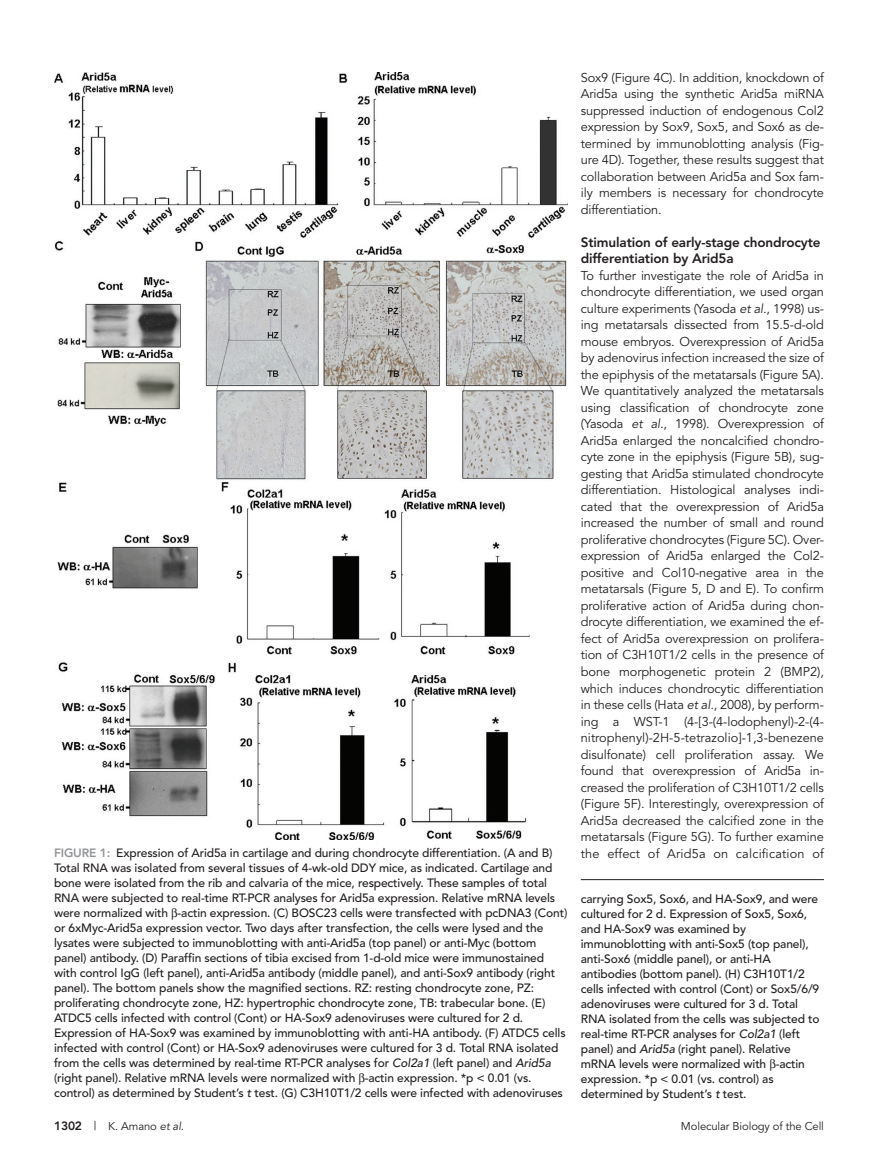
<style>
.page{position:relative;width:878px;height:1175px;background:#fff}
.page>*{position:absolute;margin:0;border:0;box-sizing:border-box;transform-origin:0 0}
.B_heads{font:800 13.5px/16.5px "Avenir";letter-spacing:-.01em;color:#231f20}
.Body_Text_avenir{font:12.75px/16.5px "Avenir";letter-spacing:-.005em;color:#231f20;text-align:justify}
.Body_Text_next_aveni{font:12.75px/16.5px "Avenir";letter-spacing:-.01em;color:#231f20;text-align:justify}
.Body_Text_avenir-2{font:12.75px "Avenir";letter-spacing:.015em;color:#231f20}
.Figure_caption{font:500 12px/15px "Avenir";letter-spacing:-.01em;color:#231f20}
.Body_Text_avenir-3{font:11.25px "Avenir";letter-spacing:-.01em;color:#231f20}
.s1{font-style:italic}
.s2{font-weight:800;color:#939598}
.s3{font-weight:800;font-size:12px}
.s4{font-size:12px}
</style>
<div class="page">
<img style="left:54px;top:72px;width:513px;height:768px">
<hr style="left:580px;top:879px;width:244px;height:1px;background:#231f20">
<p class="Body_Text_next_aveni" style="left:580px;top:69px;width:245px">Sox9 (Figure 4C). In addition, knockdown of Arid5a using the synthetic Arid5a miRNA suppressed induction of endogenous Col2 expression by Sox9, Sox5, and Sox6 as de&shy;termined by immunoblotting analysis (Fig&shy;ure 4D). Together, these results suggest that collaboration between Arid5a and Sox fam&shy;ily members is necessary for chondrocyte differentiation.</p>
<p class="B_heads" style="left:580px;top:234px;width:241px">Stimulation of early-stage chondrocyte differentiation by Arid5a</p>
<p class="Body_Text_avenir" style="left:580px;top:267px;width:245px">To further investigate the role of Arid5a in chondrocyte differentiation, we used organ culture experiments (Yasoda <span class="s1">et al.</span>, 1998) us&shy;ing metatarsals dissected from 15.5-d-old mouse embryos. Overexpression of Arid5a by adenovirus infection increased the size of the epiphysis of the metatarsals (Figure 5A).<br>We quantitatively analyzed the metatarsals using classification of chondrocyte zone (Yasoda <span class="s1">et al.</span>, 1998). Overexpression of Arid5a enlarged the noncalcified chondro&shy;cyte zone in the epiphysis (Figure 5B), sug&shy;gesting that Arid5a stimulated chondrocyte differentiation. Histological analyses indi&shy;cated that the overexpression of Arid5a increased the number of small and round proliferative chondrocytes (Figure 5C). Over&shy;expression of Arid5a enlarged the Col2- positive and Col10-negative area in the metatarsals (Figure 5, D and E). To confirm proliferative action of Arid5a during chon&shy;drocyte differentiation, we examined the ef&shy;fect of Arid5a overexpression on prolifera&shy;tion of C3H10T1/2 cells in the presence of bone morphogenetic protein 2 (BMP2), which induces chondrocytic differentiation in these cells (Hata <span class="s1">et al.</span>, 2008), by perform&shy;ing a WST-1 (4-[3-(4-lodophenyl)-2-(4- nitrophenyl)-2H-5-tetrazolio]-1,3-benezene disulfonate) cell proliferation assay. We found that overexpression of Arid5a in&shy;creased the proliferation of C3H10T1/2 cells (Figure 5F). Interestingly, overexpression of Arid5a decreased the calcified zone in the metatarsals (Figure 5G). To further examine</p>
<p class="Figure_caption" style="left:54px;top:846px;width:500px"><span class="s2">FIGURE 1:</span> Expression of Arid5a in cartilage and during chondrocyte differentiation. (A and B)</p>
<p class="Body_Text_avenir-2" style="left:580px;top:845px;width:244px">the effect of Arid5a on calcification of</p>
<p class="Figure_caption" style="left:54px;top:861px;width:515px">Total RNA was isolated from several tissues of 4-wk-old DDY mice, as indicated. Cartilage and bone were isolated from the rib and calvaria of the mice, respectively. These samples of total RNA were subjected to real-time RT-PCR analyses for Arid5a expression. Relative mRNA levels were normalized with -actin expression. (C) BOSC23 cells were transfected with pcDNA3 (Cont) or 6xMyc-Arid5a expression vector. Two days after transfection, the cells were lysed and the lysates were subjected to immunoblotting with anti-Arid5a (top panel) or anti-Myc (bottom panel) antibody. (D) Paraffin sections of tibia excised from 1-d-old mice were immunostained with control IgG (left panel), anti-Arid5a antibody (middle panel), and anti-Sox9 antibody (right panel). The bottom panels show the magnified sections. RZ: resting chondrocyte zone, PZ: proliferating chondrocyte zone, HZ: hypertrophic chondrocyte zone, TB: trabecular bone. (E)<br>ATDC5 cells infected with control (Cont) or HA-Sox9 adenoviruses were cultured for 2 d.<br>Expression of HA-Sox9 was examined by immunoblotting with anti-HA antibody. (F) ATDC5 cells infected with control (Cont) or HA-Sox9 adenoviruses were cultured for 3 d. Total RNA isolated from the cells was determined by real-time RT-PCR analyses for <span class="s1">Col2a1</span> (left panel) and <span class="s1">Arid5a </span>(right panel). Relative mRNA levels were normalized with -actin expression. *p &lt; 0.01 (vs. control) as determined by Student’s <span class="s1">t</span> test. (G) C3H10T1/2 cells were infected with adenoviruses</p>
<p class="Figure_caption" style="left:580px;top:891px;width:240px">carrying Sox5, Sox6, and HA-Sox9, and were cultured for 2 d. Expression of Sox5, Sox6, and HA-Sox9 was examined by immunoblotting with anti-Sox5 (top panel), anti-Sox6 (middle panel), or anti-HA antibodies (bottom panel). (H) C3H10T1/2 cells infected with control (Cont) or Sox5/6/9 adenoviruses were cultured for 3 d. Total RNA isolated from the cells was subjected to real-time RT-PCR analyses for <span class="s1">Col2a1</span> (left panel) and <span class="s1">Arid5a</span> (right panel). Relative mRNA levels were normalized with -actin expression. *p &lt; 0.01 (vs. control) as determined by Student’s <span class="s1">t</span> test.</p>
<p class="Body_Text_avenir-3" style="left:54px;top:1119px;width:131px"><span class="s3">1302</span> <span class="s4">|</span> K. Amano <span class="s1">et al</span>.</p>
<p class="Body_Text_avenir-3" style="left:681px;top:1119px;width:144px">Molecular Biology of the Cell</p>
</div>
